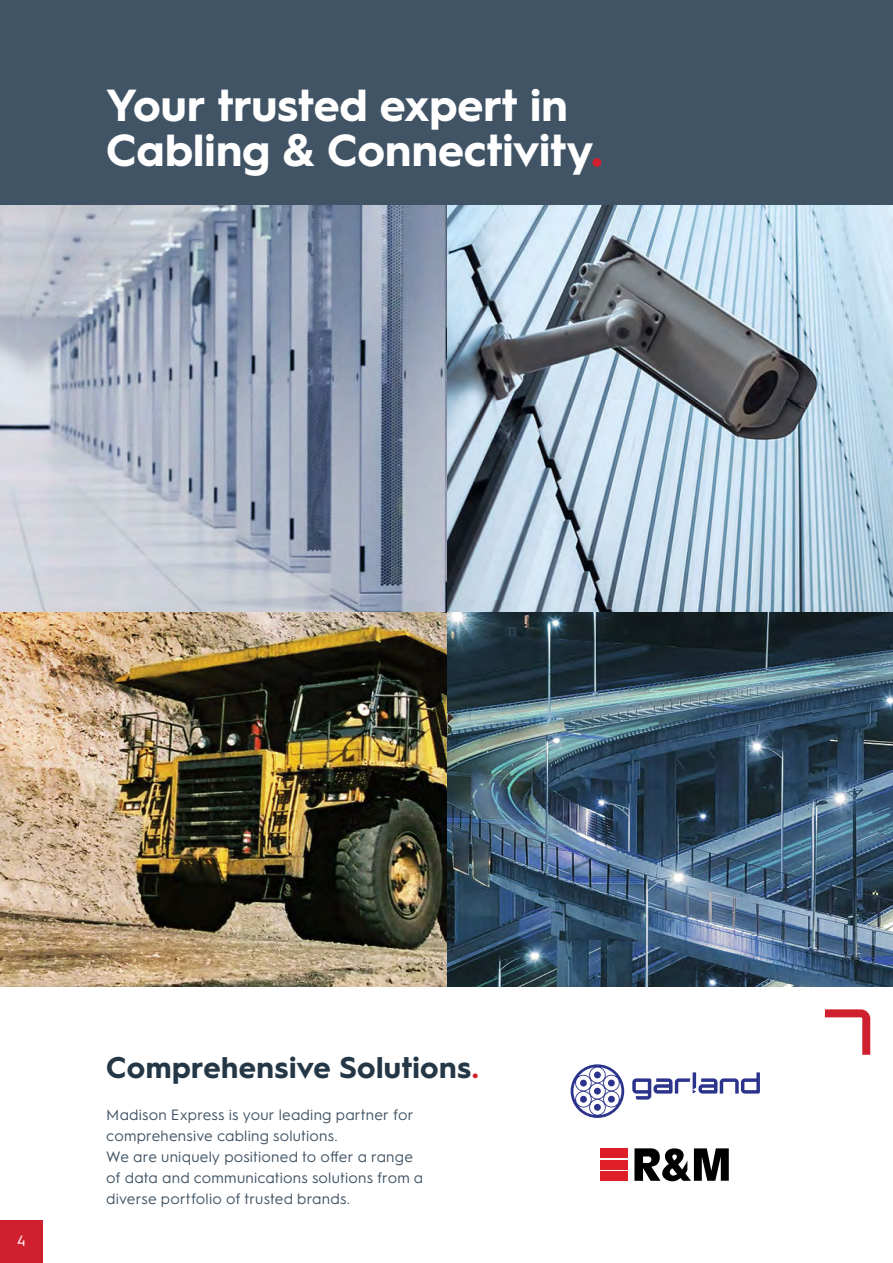
<style>
.page{position:relative;width:893px;height:1263px;background:#fff}
.page>*{position:absolute;margin:0;border:0;box-sizing:border-box;transform-origin:0 0}
.t1{font:700 45px/45px "Hurme Geometric Sans 1";color:#fff}
.t2{font:700 30px "Hurme Geometric Sans 1";letter-spacing:.015em;color:#243746}
.Body_Copy_-_Regular{font:15px/21px "Hurme Geometric Sans 1";letter-spacing:.015em;color:#415465}
.t3{font:15px "Hurme Geometric Sans 1";color:#fff}
.s1{font-size:54px;color:#d0202e}
.s2{color:#d0202e}
</style>
<div class="page">
<img style="left:446px;top:612px;width:446px;height:374px">
<img style="left:446px;top:204px;width:446px;height:408px">
<img style="left:0;top:612px;width:446px;height:374px">
<img style="left:0;top:204px;width:446px;height:408px">
<hr style="left:892px;top:0;width:1px;height:1263px;background:#e4e5e6">
<div style="left:600px;top:1148px;width:28px;height:9px;background:#de1f27"></div>
<div style="left:600px;top:1160px;width:28px;height:9px;background:#de1f27"></div>
<div style="left:600px;top:1172px;width:28px;height:9px;background:#de1f27"></div>
<svg style="left:634px;top:1148px;width:95px;height:33px"></svg>
<svg style="left:571px;top:1064px;width:53px;height:54px"></svg>
<svg style="left:632px;top:1072px;width:128px;height:27px"></svg>
<div style="left:0;top:0;width:893px;height:204px;background:#415465"></div>
<div style="left:879px;top:1220px;width:14px;height:43px;background:#fff"></div>
<div style="left:0;top:1220px;width:43px;height:43px;background:#d0202e"></div>
<svg style="left:825px;top:1009px;width:45px;height:46px"></svg>
<h1 class="t1" style="left:106px;top:80px;width:498px">Your trusted expert in<br>Cabling &amp; Connectivity<span class="s1">.</span></h1>
<p class="t3" style="left:17px;top:1230px;width:10px">4</p>
<h2 class="t2" style="left:106px;top:1046px;width:374px">Comprehensive Solutions<span class="s2">.</span></h2>
<p class="Body_Copy_-_Regular" style="left:106px;top:1103px;width:309px">Madison Express is your leading partner for comprehensive cabling solutions.</p>
<p class="Body_Copy_-_Regular" style="left:106px;top:1145px;width:318px">We are uniquely positioned to offer a range of data and communications solutions from a diverse portfolio of trusted brands.</p>
</div>
